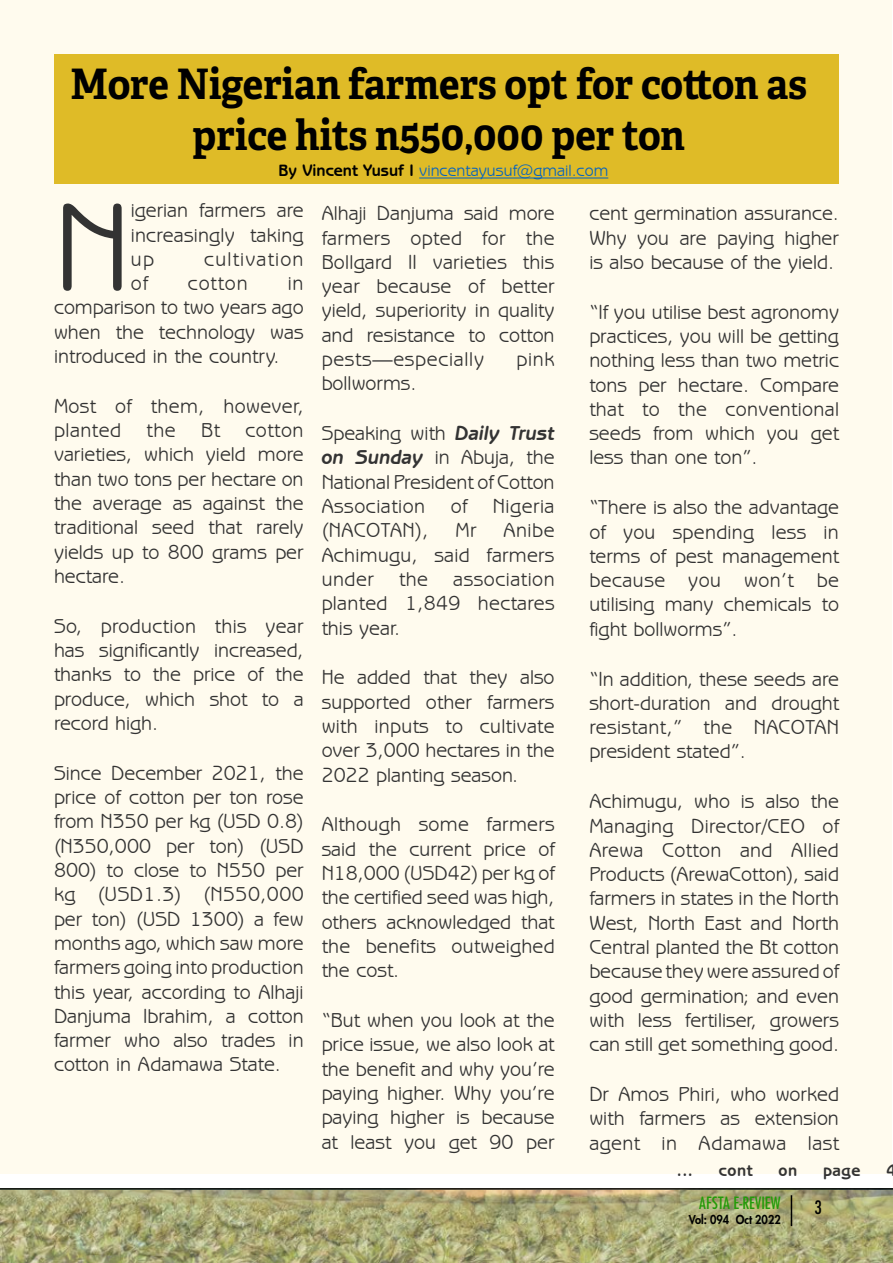
<style>
.page{position:relative;width:893px;height:1263px;background:#fff}
.page>*{position:absolute;margin:0;border:0;box-sizing:border-box;transform-origin:0 0}
.t1{font:126.75px "Benguiat Gothic IT Cby BT";color:#333}
.t2{font:700 42px/50.4px "Adelle";letter-spacing:-.005em;color:#000;text-align:center;scale:.93 1}
.t3{font:20.25px/24.3px "Benguiat Gothic IT Cby BT";color:#333;text-align:justify}
.t4{font:20.25px "Benguiat Gothic IT Cby BT";letter-spacing:.025em;color:#333}
.t5{font:20.25px "Benguiat Gothic IT Cby BT";letter-spacing:.06em;color:#333}
.t6{font:500 condensed 18px "Futura";color:#000}
.t7{font:16.5px "Benguiat Gothic IT Cby BT";color:#0563c1}
.t8{font:700 16.5px "Benguiat Gothic IT Cby BT";letter-spacing:.035em;color:#333}
.t9{font:500 condensed 16.5px "Futura";color:#239a09}
.t10{font:800 12px "Futura Std";color:#000;scale:.92 1}
.s1{font-weight:700;color:#000}
.s2{font-weight:700;font-style:italic}
</style>
<div class="page">
<img style="left:0;top:1190px;width:893px;height:73px">
<hr style="left:791px;top:1195px;width:1px;height:31px;background:#000">
<hr style="left:0;top:1188px;width:893px;height:2px;background:#000">
<div style="left:1px;top:0;width:891px;height:1174px;background:#fffbee"></div>
<div style="left:55px;top:54px;width:784px;height:130px;background:#dfbb27"></div>
<hr style="left:419px;top:178px;width:189px;height:1px;background:#0563c1">
<h2 class="t2" style="left:70px;top:59px;width:793px">More Nigerian farmers opt for cotton as price hits n550,000 per ton</h2>
<p class="t7" style="left:278px;top:161px;width:331px"><span class="s1">By Vincent Yusuf I</span> vincentayusuf@gmail.com</p>
<p class="t3" style="left:322px;top:201px;width:235px">Alhaji Danjuma said more farmers opted for the Bollgard II varieties this year because of better yield, superiority in quality and resistance to cotton pests—especially</p>
<h1 class="t1" style="left:54px;top:168px;width:78px">N</h1>
<p class="t3" style="left:131px;top:198px;width:174px">igerian farmers are increasingly taking up</p>
<p class="t3" style="left:589px;top:201px;width:251px">cent germination assurance.<br>Why you are paying higher is also because of the yield.</p>
<p class="t3" style="left:589px;top:299px;width:251px">“If you utilise best agronomy practices, you will be getting nothing less than two metric tons per hectare. Compare that to the conventional seeds from which you get less than one ton”.</p>
<p class="t3" style="left:589px;top:495px;width:251px">“There is also the advantage of you spending less in terms of pest management because you won’t be utilising many chemicals to fight bollworms”.</p>
<p class="t3" style="left:589px;top:666px;width:251px">“In addition, these seeds are short-duration and drought resistant,” the NACOTAN president stated”.</p>
<p class="t3" style="left:589px;top:789px;width:251px">Achimugu, who is also the Managing Director/CEO of Arewa Cotton and Allied Products (ArewaCotton), said farmers in states in the North West, North East and North Central planted the Bt cotton because they were assured of good germination; and even with less fertiliser, growers can still get something good.</p>
<p class="t3" style="left:589px;top:1081px;width:251px">Dr Amos Phiri, who worked with farmers as extension agent in Adamawa last</p>
<p class="t8" style="left:677px;top:1160px;width:17px">...</p>
<p class="t8" style="left:719px;top:1160px;width:35px">cont</p>
<p class="t8" style="left:778px;top:1160px;width:20px">on</p>
<p class="t8" style="left:823px;top:1160px;width:39px">page</p>
<p class="t8" style="left:886px;top:1160px;width:11px">4</p>
<p class="t5" style="left:204px;top:246px;width:101px">cultivation</p>
<p class="t3" style="left:131px;top:271px;width:19px">of</p>
<p class="t3" style="left:188px;top:271px;width:62px">cotton</p>
<p class="t3" style="left:54px;top:271px;width:251px;text-indent:234px">in comparison to two years ago when the technology was introduced in the country.</p>
<p class="t3" style="left:54px;top:393px;width:251px">Most of them, however, planted</p>
<p class="t3" style="left:516px;top:347px;width:40px">pink</p>
<p class="t3" style="left:322px;top:371px;width:96px">bollworms.</p>
<p class="t3" style="left:322px;top:421px;width:234px">Speaking with <span class="s2">Daily Trust on Sunday</span> in Abuja, the National President of Cotton Association</p>
<p class="t3" style="left:147px;top:418px;width:31px">the</p>
<p class="t3" style="left:201px;top:418px;width:20px">Bt</p>
<p class="t3" style="left:54px;top:418px;width:251px;text-indent:191px">cotton varieties, which yield more than two tons per hectare on the average as against the traditional seed that rarely yields up to 800 grams per hectare.</p>
<p class="t3" style="left:54px;top:613px;width:251px">So, production this year has significantly increased, thanks to the price of the produce, which shot to a record high.</p>
<p class="t3" style="left:54px;top:760px;width:251px">Since December 2021, the price of cotton per ton rose from N350 per kg (USD 0.8) (N350,000 per ton) (USD 800) to close to N550 per kg (USD1.3) (N550,000 per ton) (USD 1300) a few months ago, which saw more farmers going into production this year, according to Alhaji Danjuma Ibrahim, a cotton farmer who also trades in cotton in Adamawa State.</p>
<p class="t3" style="left:451px;top:494px;width:18px">of</p>
<p class="t4" style="left:493px;top:494px;width:63px">Nigeria</p>
<p class="t4" style="left:322px;top:518px;width:108px">(NACOTAN),</p>
<p class="t3" style="left:455px;top:518px;width:23px">Mr</p>
<p class="t3" style="left:322px;top:518px;width:235px;text-indent:182px">Anibe Achimugu, said farmers under the association planted 1,849 hectares this year.</p>
<p class="t3" style="left:322px;top:665px;width:235px">He added that they also supported other farmers with inputs to cultivate over 3,000 hectares in the 2022 planting season.</p>
<p class="t3" style="left:322px;top:812px;width:235px">Although some farmers said the current price of N18,000 (USD42) per kg of the certified seed was high, others acknowledged that the benefits outweighed the cost.</p>
<p class="t3" style="left:322px;top:1007px;width:234px">“But when you look at the price issue, we also look at the benefit and why you’re paying higher. Why you’re paying higher is because at least you get 90 per</p>
<p class="t9" style="left:699px;top:1192px;width:83px">AFSTA E-REVIEW</p>
<p class="t10" style="left:689px;top:1211px;width:101px">Vol: 094 Oct 2022</p>
<p class="t6" style="left:814px;top:1196px;width:9px">3</p>
</div>
